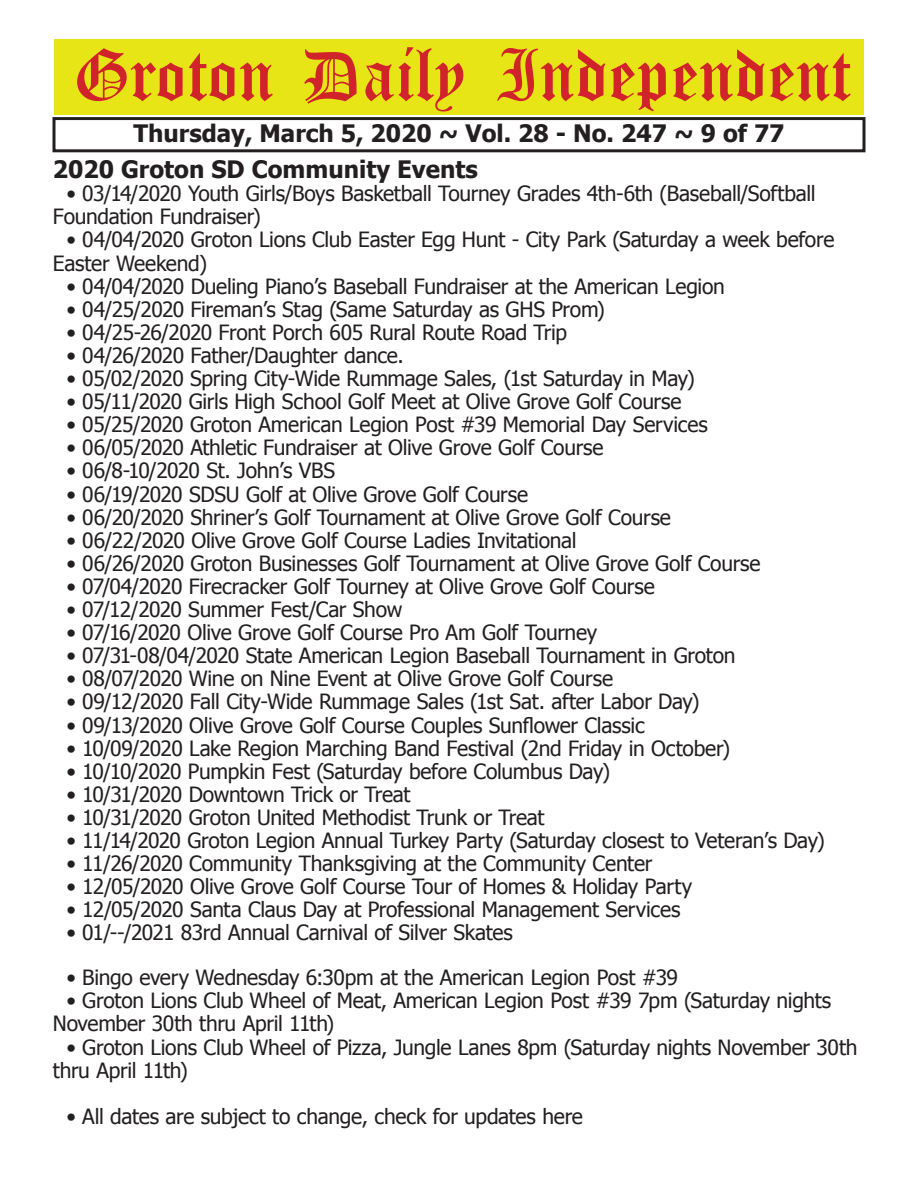
<style>
.page{position:relative;width:918px;height:1188px;background:#fff}
.page>*{position:absolute;margin:0;border:0;box-sizing:border-box;transform-origin:0 0}
.t1{font:54px "Old English Five";color:#d1232a}
.t2{font:700 24px "Tahoma";color:#231f20}
.t3{font:21px/23.1px "Tahoma";letter-spacing:-.015em;color:#231f20}
</style>
<div class="page">
<div style="left:52px;top:117px;width:814px;height:35px;border:3px solid #231f20"></div>
<div style="left:54px;top:40px;width:810px;height:75px;background:#e7e515"></div>
<h1 class="t1" style="left:73px;top:50px;width:779px">Groton Daily Independent</h1>
<p class="t2" style="left:134px;top:116px;width:653px">Thursday, March 5, 2020 ~ Vol. 28 - No. 247 ~ 9 of 77</p>
<p class="t2" style="left:53px;top:153px;width:426px">2020 Groton SD Community Events</p>
<p class="t3" style="left:53px;top:181px;width:764px;text-indent:14px">• 03/14/2020 Youth Girls/Boys Basketball Tourney Grades 4th-6th (Baseball/Softball<br>Foundation Fundraiser)</p>
<p class="t3" style="left:53px;top:227px;width:783px;text-indent:14px">• 04/04/2020 Groton Lions Club Easter Egg Hunt - City Park (Saturday a week before<br>Easter Weekend)</p>
<p class="t3" style="left:66px;top:274px;width:660px">• 04/04/2020 Dueling Piano’s Baseball Fundraiser at the American Legion</p>
<p class="t3" style="left:66px;top:297px;width:540px">• 04/25/2020 Fireman’s Stag (Same Saturday as GHS Prom)</p>
<p class="t3" style="left:66px;top:320px;width:502px">• 04/25-26/2020 Front Porch 605 Rural Route Road Trip</p>
<p class="t3" style="left:66px;top:343px;width:339px">• 04/26/2020 Father/Daughter dance.</p>
<p class="t3" style="left:66px;top:366px;width:630px">• 05/02/2020 Spring City-Wide Rummage Sales, (1st Saturday in May)</p>
<p class="t3" style="left:66px;top:389px;width:617px">• 05/11/2020 Girls High School Golf Meet at Olive Grove Golf Course</p>
<p class="t3" style="left:66px;top:412px;width:643px">• 05/25/2020 Groton American Legion Post #39 Memorial Day Services</p>
<p class="t3" style="left:66px;top:435px;width:539px">• 06/05/2020 Athletic Fundraiser at Olive Grove Golf Course</p>
<p class="t3" style="left:66px;top:458px;width:270px">• 06/8-10/2020 St. John’s VBS</p>
<p class="t3" style="left:66px;top:481px;width:463px">• 06/19/2020 SDSU Golf at Olive Grove Golf Course</p>
<p class="t3" style="left:66px;top:505px;width:606px">• 06/20/2020 Shriner’s Golf Tournament at Olive Grove Golf Course</p>
<p class="t3" style="left:66px;top:528px;width:512px">• 06/22/2020 Olive Grove Golf Course Ladies Invitational</p>
<p class="t3" style="left:66px;top:551px;width:696px">• 06/26/2020 Groton Businesses Golf Tournament at Olive Grove Golf Course</p>
<p class="t3" style="left:66px;top:574px;width:590px">• 07/04/2020 Firecracker Golf Tourney at Olive Grove Golf Course</p>
<p class="t3" style="left:66px;top:597px;width:337px">• 07/12/2020 Summer Fest/Car Show</p>
<p class="t3" style="left:66px;top:620px;width:532px">• 07/16/2020 Olive Grove Golf Course Pro Am Golf Tourney</p>
<p class="t3" style="left:66px;top:643px;width:671px">• 07/31-08/04/2020 State American Legion Baseball Tournament in Groton</p>
<p class="t3" style="left:66px;top:666px;width:548px">• 08/07/2020 Wine on Nine Event at Olive Grove Golf Course</p>
<p class="t3" style="left:66px;top:689px;width:635px">• 09/12/2020 Fall City-Wide Rummage Sales (1st Sat. after Labor Day)</p>
<p class="t3" style="left:66px;top:712px;width:580px">• 09/13/2020 Olive Grove Golf Course Couples Sunflower Classic</p>
<p class="t3" style="left:66px;top:736px;width:665px">• 10/09/2020 Lake Region Marching Band Festival (2nd Friday in October)</p>
<p class="t3" style="left:66px;top:759px;width:545px">• 10/10/2020 Pumpkin Fest (Saturday before Columbus Day)</p>
<p class="t3" style="left:66px;top:782px;width:346px">• 10/31/2020 Downtown Trick or Treat</p>
<p class="t3" style="left:66px;top:805px;width:480px">• 10/31/2020 Groton United Methodist Trunk or Treat</p>
<p class="t3" style="left:66px;top:828px;width:760px">• 11/14/2020 Groton Legion Annual Turkey Party (Saturday closest to Veteran’s Day)</p>
<p class="t3" style="left:66px;top:851px;width:588px">• 11/26/2020 Community Thanksgiving at the Community Center</p>
<p class="t3" style="left:66px;top:874px;width:627px">• 12/05/2020 Olive Grove Golf Course Tour of Homes &amp; Holiday Party</p>
<p class="t3" style="left:66px;top:897px;width:615px">• 12/05/2020 Santa Claus Day at Professional Management Services</p>
<p class="t3" style="left:66px;top:920px;width:448px">• 01/--/2021 83rd Annual Carnival of Silver Skates</p>
<p class="t3" style="left:66px;top:965px;width:613px">• Bingo every Wednesday 6:30pm at the American Legion Post #39</p>
<p class="t3" style="left:53px;top:988px;width:780px;text-indent:14px">• Groton Lions Club Wheel of Meat, American Legion Post #39 7pm (Saturday nights<br>November 30th thru April 11th)</p>
<p class="t3" style="left:53px;top:1034px;width:806px;text-indent:14px">• Groton Lions Club Wheel of Pizza, Jungle Lanes 8pm (Saturday nights November 30th thru April 11th)</p>
<p class="t3" style="left:66px;top:1104px;width:518px">• All dates are subject to change, check for updates here</p>
</div>
